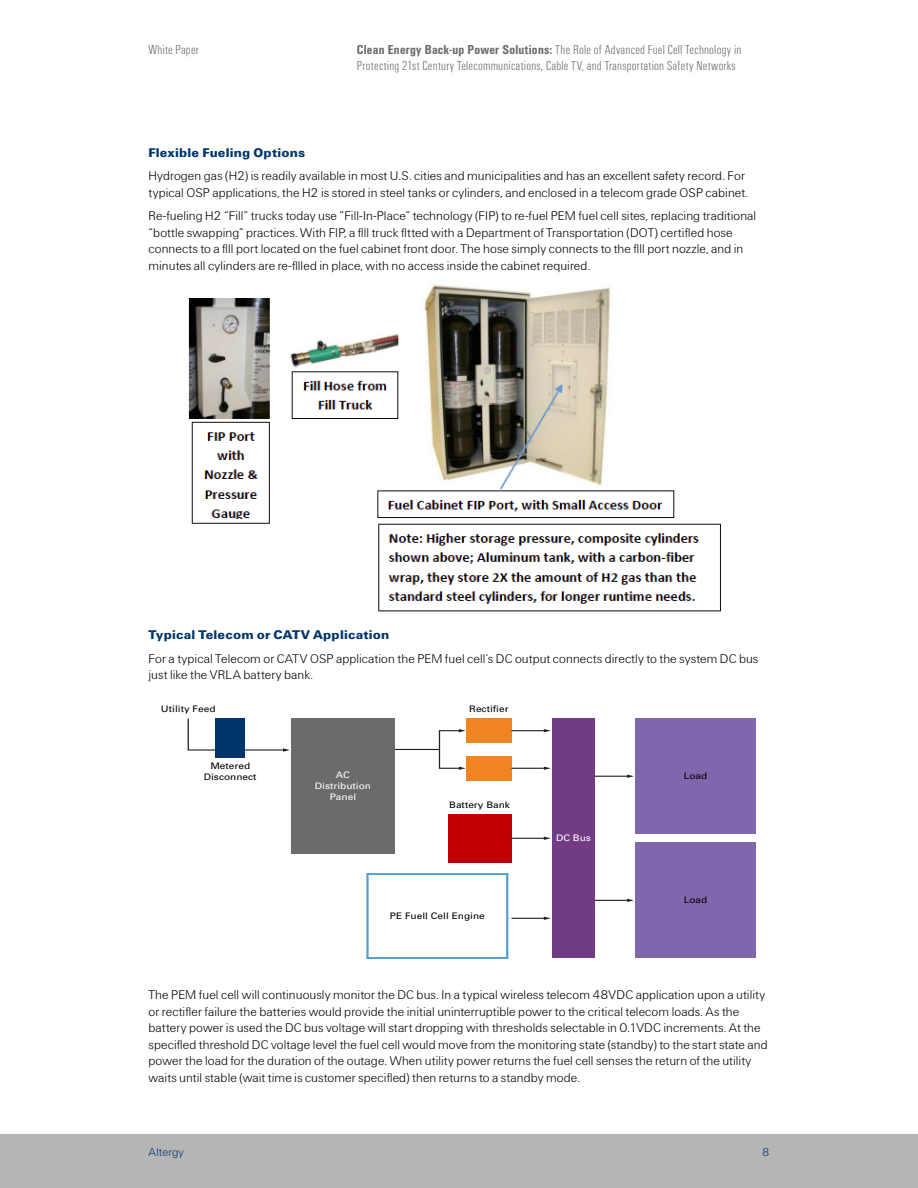
<style>
.page{position:relative;width:918px;height:1188px;background:#fff}
.page>*{position:absolute;margin:0;border:0;box-sizing:border-box;transform-origin:0 0}
.t1{font:13.5px/16.5px "U47";letter-spacing:.015em;color:#6a6b6a}
.t2{font:13.2px/16.5px "U45";letter-spacing:.01em;color:#000}
.t3{font:13.2px "U75";letter-spacing:.015em;color:#00356c}
.t4{font:12px "U45";letter-spacing:.01em;color:#00356c}
.t5{font:9px/10.8px "Univers";color:#000;text-align:center;scale:1.13 1}
.t6{font:9px/10.8px "Univers";color:#fff;text-align:center;scale:1.13 1}
.s1{font-family:"U67"}
</style>
<div class="page">
<div style="left:0;top:1134px;width:918px;height:54px;background:#b5b5b5"></div>
<div style="left:552px;top:719px;width:43px;height:239px;background:#713c83"></div>
<div style="left:635px;top:719px;width:121px;height:115px;background:#8066ad"></div>
<div style="left:635px;top:843px;width:121px;height:115px;background:#8066ad"></div>
<div style="left:448px;top:814px;width:64px;height:49px;background:#c00000"></div>
<div style="left:466px;top:756px;width:46px;height:24px;background:#f08421"></div>
<div style="left:466px;top:719px;width:46px;height:24px;background:#f08421"></div>
<svg style="left:187px;top:718px;width:103px;height:34px"></svg>
<div style="left:439px;top:730px;width:22px;height:39px;border:1px solid #231f20"></div>
<svg style="left:459px;top:729px;width:7px;height:3px"></svg>
<svg style="left:459px;top:767px;width:7px;height:3px"></svg>
<hr style="left:391px;top:749px;width:48px;height:1px;background:#231f20">
<hr style="left:512px;top:730px;width:33px;height:1px;background:#231f20">
<svg style="left:544px;top:729px;width:7px;height:3px"></svg>
<hr style="left:512px;top:768px;width:33px;height:1px;background:#231f20">
<svg style="left:544px;top:767px;width:7px;height:3px"></svg>
<hr style="left:512px;top:838px;width:33px;height:1px;background:#231f20">
<svg style="left:544px;top:837px;width:7px;height:3px"></svg>
<hr style="left:512px;top:918px;width:33px;height:1px;background:#231f20">
<svg style="left:544px;top:917px;width:7px;height:3px"></svg>
<hr style="left:595px;top:776px;width:33px;height:1px;background:#231f20">
<svg style="left:627px;top:775px;width:7px;height:3px"></svg>
<hr style="left:595px;top:900px;width:33px;height:1px;background:#231f20">
<svg style="left:627px;top:899px;width:7px;height:3px"></svg>
<div style="left:366px;top:873px;width:142px;height:86px;border:2px solid #54a0d0"></div>
<div style="left:216px;top:718px;width:29px;height:40px;background:#00356c"></div>
<div style="left:291px;top:718px;width:104px;height:136px;background:#6a6b6a"></div>
<img style="left:188px;top:284px;width:533px;height:328px">
<p class="t1" style="left:148px;top:42px;width:52px">White Paper</p>
<p class="t1" style="left:357px;top:42px;width:386px"><span class="s1">Clean Energy Back-up Power Solutions:</span> The Role of Advanced Fuel Cell Technology in<br>Protecting 21st Century Telecommunications, Cable TV, and Transportation Safety Networks</p>
<p class="t3" style="left:148px;top:144px;width:158px">Flexible Fueling Options</p>
<p class="t2" style="left:148px;top:169px;width:601px">Hydrogen gas (H2) is readily available in most U.S. cities and municipalities and has an excellent safety record. For typical OSP applications, the H2 is stored in steel tanks or cylinders, and enclosed in a telecom grade OSP cabinet.</p>
<p class="t2" style="left:148px;top:209px;width:609px">Re-fueling H2 “Fill” trucks today use “Fill-In-Place” technology (FIP) to re-fuel PEM fuel cell sites, replacing traditional “bottle swapping” practices. With FIP, a fill truck fitted with a Department of Transportation (DOT) certified hose connects to a fill port located on the fuel cabinet front door. The hose simply connects to the fill port nozzle, and in minutes all cylinders are re-filled in place, with no access inside the cabinet required.</p>
<p class="t3" style="left:148px;top:626px;width:242px">Typical Telecom or CATV Application</p>
<p class="t2" style="left:148px;top:651px;width:611px">For a typical Telecom or CATV OSP application the PEM fuel cell’s DC output connects directly to the system DC bus just like the VRLA battery bank.</p>
<p class="t5" style="left:161px;top:703px;width:50px">Utility Feed</p>
<p class="t5" style="left:469px;top:703px;width:36px">Rectifier</p>
<p class="t5" style="left:204px;top:760px;width:48px">Metered<br>Disconnect</p>
<p class="t6" style="left:315px;top:769px;width:51px">AC<br>Distribution<br>Panel</p>
<p class="t5" style="left:449px;top:799px;width:55px">Battery Bank</p>
<p class="t5" style="left:390px;top:910px;width:86px">PE Fuell Cell Engine</p>
<p class="t6" style="left:556px;top:832px;width:32px">DC Bus</p>
<p class="t5" style="left:684px;top:770px;width:22px">Load</p>
<p class="t5" style="left:684px;top:894px;width:22px">Load</p>
<p class="t2" style="left:148px;top:988px;width:621px">The PEM fuel cell will continuously monitor the DC bus. In a typical wireless telecom 48VDC application upon a utility or rectifier failure the batteries would provide the initial uninterruptible power to the critical telecom loads. As the battery power is used the DC bus voltage will start dropping with thresholds selectable in 0.1VDC increments. At the specified threshold DC voltage level the fuel cell would move from the monitoring state (standby) to the start state and power the load for the duration of the outage. When utility power returns the fuel cell senses the return of the utility waits until stable (wait time is customer specified) then returns to a standby mode.</p>
<p class="t4" style="left:148px;top:1144px;width:37px">Altergy</p>
<p class="t4" style="left:762px;top:1144px;width:9px">8</p>
</div>
